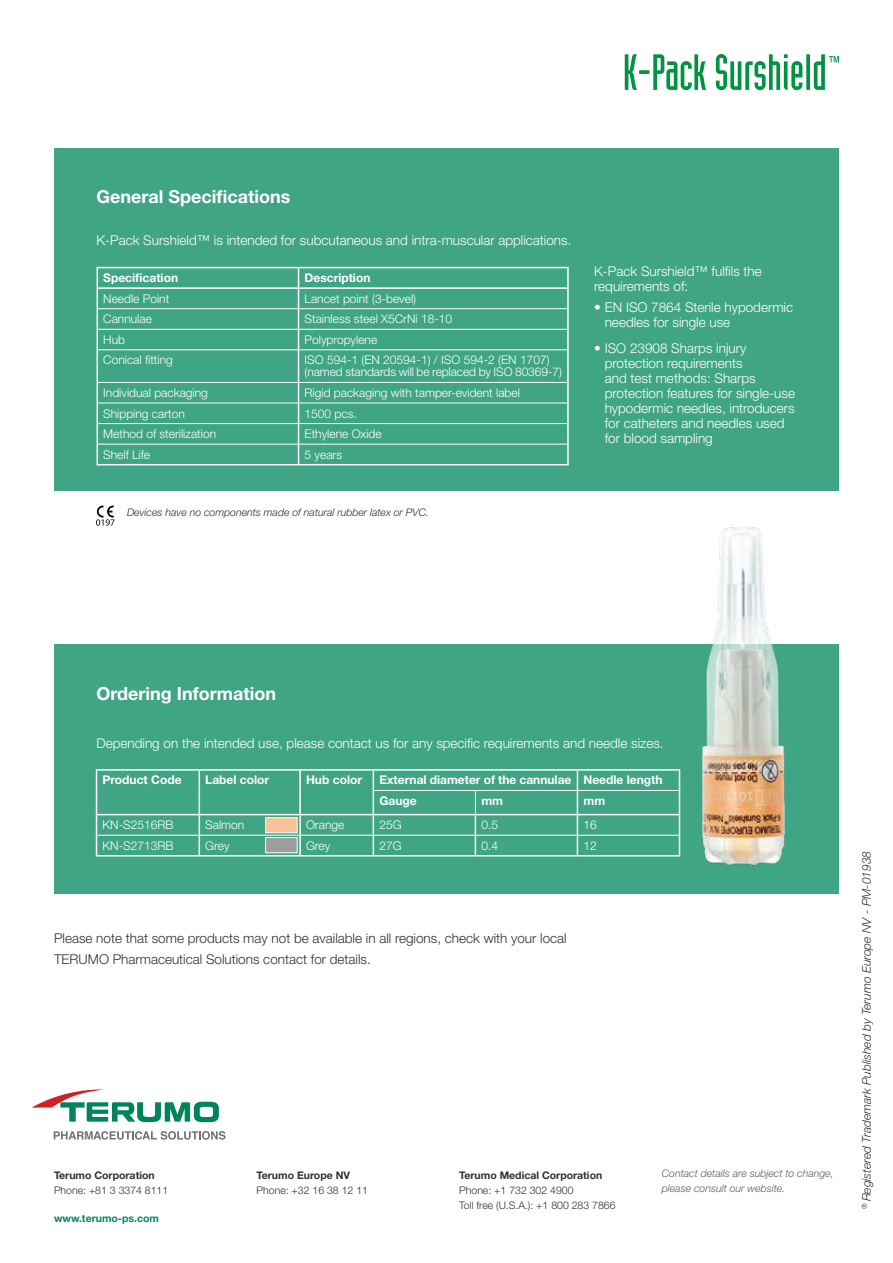
<style>
.page{position:relative;width:893px;height:1263px;background:#fff}
.page>*{position:absolute;margin:0;border:0;box-sizing:border-box;transform-origin:0 0}
.t1{font:700 18px "Helvetica Neue LT Std";color:#fff}
.t2{font:300 13.5px/15px "Helvetica Neue LT Std";color:#fff}
.t3{font:300 13.5px/21px "Helvetica Neue LT Std";color:#2c3039}
.t4{font:300 12px/12px "Helvetica Neue LT Std";color:#fff}
.t5{font:700 12px/20.5px "Helvetica Neue LT Std";color:#fff}
.t6{font:italic 300 12px "Helvetica Neue LT Std";color:#2c3039}
.t7{font:300 10.5px/15px "Helvetica Neue LT Std";color:#2c3039}
.t8{font:italic 300 10.5px/15px "Helvetica Neue LT Std";color:#5f5c63}
.t9{font:700 10.5px "Helvetica Neue LT Std";color:#2c3039}
.t10{font:italic 300 10.5px "Helvetica Neue LT Std";color:#2c3039}
.t11{font:700 10.5px "Helvetica Neue LT Std";color:#00875c}
</style>
<div class="page">
<div style="left:54px;top:148px;width:785px;height:342px;background:#40a584"></div>
<div style="left:54px;top:644px;width:785px;height:250px;background:#40a584"></div>
<hr style="left:567px;top:289px;width:2px;height:20px;background:#fff">
<hr style="left:567px;top:309px;width:2px;height:20px;background:#fff">
<hr style="left:567px;top:329px;width:2px;height:21px;background:#fff">
<hr style="left:97px;top:350px;width:1px;height:32px;background:#fff">
<hr style="left:567px;top:350px;width:2px;height:32px;background:#fff">
<hr style="left:567px;top:382px;width:2px;height:21px;background:#fff">
<hr style="left:567px;top:403px;width:2px;height:21px;background:#fff">
<hr style="left:567px;top:424px;width:2px;height:20px;background:#fff">
<svg style="left:97px;top:382px;width:1px;height:82px"></svg>
<hr style="left:567px;top:444px;width:2px;height:20px;background:#fff">
<hr style="left:97px;top:464px;width:202px;height:1px;background:#fff">
<hr style="left:299px;top:464px;width:270px;height:1px;background:#fff">
<hr style="left:98px;top:308px;width:200px;height:1px;background:#fff">
<hr style="left:299px;top:308px;width:268px;height:1px;background:#fff">
<hr style="left:98px;top:329px;width:200px;height:1px;background:#fff">
<hr style="left:299px;top:329px;width:268px;height:1px;background:#fff">
<hr style="left:98px;top:349px;width:200px;height:1px;background:#fff">
<hr style="left:299px;top:349px;width:268px;height:1px;background:#fff">
<hr style="left:98px;top:382px;width:200px;height:1px;background:#fff">
<hr style="left:299px;top:382px;width:268px;height:1px;background:#fff">
<hr style="left:98px;top:403px;width:200px;height:1px;background:#fff">
<hr style="left:299px;top:403px;width:268px;height:1px;background:#fff">
<hr style="left:98px;top:423px;width:200px;height:1px;background:#fff">
<hr style="left:299px;top:423px;width:268px;height:1px;background:#fff">
<hr style="left:98px;top:444px;width:200px;height:1px;background:#fff">
<hr style="left:299px;top:444px;width:268px;height:1px;background:#fff">
<hr style="left:97px;top:267px;width:202px;height:1px;background:#fff">
<svg style="left:97px;top:268px;width:1px;height:82px"></svg>
<hr style="left:299px;top:267px;width:270px;height:1px;background:#fff">
<svg style="left:567px;top:268px;width:2px;height:19px"></svg>
<hr style="left:97px;top:287px;width:202px;height:2px;background:#fff">
<hr style="left:299px;top:287px;width:270px;height:2px;background:#fff">
<svg style="left:298px;top:268px;width:1px;height:82px"></svg>
<hr style="left:298px;top:350px;width:1px;height:32px;background:#fff">
<svg style="left:298px;top:382px;width:1px;height:82px"></svg>
<hr style="left:299px;top:815px;width:2px;height:20px;background:#fff">
<hr style="left:299px;top:835px;width:2px;height:20px;background:#fff">
<hr style="left:97px;top:835px;width:102px;height:1px;background:#fff">
<hr style="left:200px;top:835px;width:100px;height:1px;background:#fff">
<hr style="left:300px;top:835px;width:73px;height:1px;background:#fff">
<hr style="left:373px;top:835px;width:102px;height:1px;background:#fff">
<hr style="left:475px;top:835px;width:102px;height:1px;background:#fff">
<hr style="left:577px;top:835px;width:102px;height:1px;background:#fff">
<svg style="left:299px;top:771px;width:2px;height:19px"></svg>
<svg style="left:373px;top:771px;width:1px;height:84px"></svg>
<svg style="left:577px;top:771px;width:1px;height:84px"></svg>
<hr style="left:299px;top:790px;width:2px;height:24px;background:#fff">
<svg style="left:199px;top:771px;width:1px;height:84px"></svg>
<hr style="left:96px;top:769px;width:103px;height:2px;background:#fff">
<hr style="left:199px;top:769px;width:101px;height:2px;background:#fff">
<hr style="left:300px;top:769px;width:73px;height:2px;background:#fff">
<svg style="left:96px;top:771px;width:1px;height:84px"></svg>
<hr style="left:96px;top:814px;width:103px;height:1px;background:#fff">
<hr style="left:199px;top:814px;width:101px;height:1px;background:#fff">
<hr style="left:300px;top:814px;width:73px;height:1px;background:#fff">
<hr style="left:373px;top:769px;width:102px;height:2px;background:#fff">
<hr style="left:475px;top:769px;width:102px;height:2px;background:#fff">
<hr style="left:577px;top:769px;width:103px;height:2px;background:#fff">
<hr style="left:373px;top:814px;width:102px;height:1px;background:#fff">
<hr style="left:475px;top:814px;width:102px;height:1px;background:#fff">
<hr style="left:577px;top:814px;width:103px;height:1px;background:#fff">
<hr style="left:374px;top:790px;width:101px;height:1px;background:#fff">
<hr style="left:475px;top:790px;width:102px;height:1px;background:#fff">
<svg style="left:475px;top:791px;width:1px;height:64px"></svg>
<hr style="left:577px;top:790px;width:102px;height:1px;background:#fff">
<hr style="left:96px;top:855px;width:103px;height:1px;background:#fff">
<hr style="left:199px;top:855px;width:101px;height:1px;background:#fff">
<hr style="left:300px;top:855px;width:73px;height:1px;background:#fff">
<hr style="left:373px;top:855px;width:102px;height:1px;background:#fff">
<hr style="left:475px;top:855px;width:102px;height:1px;background:#fff">
<hr style="left:577px;top:855px;width:103px;height:1px;background:#fff">
<div style="left:265px;top:817px;width:33px;height:16px;background:#f9c29a;border:1px solid #fff"></div>
<div style="left:265px;top:837px;width:33px;height:16px;background:#9e9d9d;border:1px solid #fff"></div>
<svg style="left:96px;top:506px;width:19px;height:20px"></svg>
<svg style="left:625px;top:54px;width:214px;height:36px"></svg>
<img style="left:590px;top:490px;width:249px;height:376px">
<svg style="left:54px;top:1131px;width:172px;height:9px"></svg>
<svg style="left:32px;top:1089px;width:187px;height:33px"></svg>
<h1 class="t1" style="left:97px;top:186px;width:195px">General Specifications</h1>
<p class="t2" style="left:97px;top:233px;width:476px">K-Pack Surshield™ is intended for subcutaneous and intra-muscular applications.</p>
<p class="t5" style="left:103px;top:267px;width:76px">Specification</p>
<p class="t5" style="left:305px;top:267px;width:67px">Description</p>
<p class="t4" style="left:103px;top:292px;width:68px">Needle Point</p>
<p class="t4" style="left:305px;top:292px;width:113px">Lancet point (3-bevel)</p>
<p class="t4" style="left:103px;top:313px;width:50px">Cannulae</p>
<p class="t4" style="left:305px;top:313px;width:149px">Stainless steel X5CrNi 18-10</p>
<p class="t4" style="left:103px;top:333px;width:23px">Hub</p>
<p class="t4" style="left:305px;top:333px;width:74px">Polypropylene</p>
<p class="t4" style="left:103px;top:354px;width:71px">Conical fitting</p>
<p class="t4" style="left:305px;top:354px;width:259px">ISO 594-1 (EN 20594-1) / ISO 594-2 (EN 1707) (named standards will be replaced by ISO 80369-7)</p>
<p class="t4" style="left:103px;top:386px;width:106px">Individual packaging</p>
<p class="t4" style="left:305px;top:386px;width:217px">Rigid packaging with tamper-evident label</p>
<p class="t4" style="left:103px;top:407px;width:83px">Shipping carton</p>
<p class="t4" style="left:305px;top:407px;width:54px">1500 pcs.</p>
<p class="t4" style="left:103px;top:428px;width:114px">Method of sterilization</p>
<p class="t4" style="left:305px;top:428px;width:79px">Ethylene Oxide</p>
<p class="t4" style="left:103px;top:448px;width:48px">Shelf Life</p>
<p class="t4" style="left:305px;top:448px;width:39px">5 years</p>
<p class="t10" style="left:127px;top:506px;width:303px">Devices have no components made of natural rubber latex or PVC.</p>
<p class="t2" style="left:594px;top:264px;width:169px">K-Pack Surshield™ fulfils the requirements of:</p>
<p class="t2" style="left:605px;top:300px;width:190px;text-indent:-11px">• EN ISO 7864 Sterile hypodermic needles for single use</p>
<p class="t2" style="left:605px;top:340px;width:192px;text-indent:-11px">• ISO 23908 Sharps injury protection requirements<br>and test methods: Sharps protection features for single-use hypodermic needles, introducers for catheters and needles used for blood sampling</p>
<h1 class="t1" style="left:97px;top:682px;width:181px">Ordering Information</h1>
<p class="t2" style="left:97px;top:735px;width:569px">Depending on the intended use, please contact us for any specific requirements and needle sizes.</p>
<p class="t5" style="left:103px;top:770px;width:81px">Product Code</p>
<p class="t5" style="left:205px;top:770px;width:65px">Label color</p>
<p class="t5" style="left:306px;top:770px;width:57px">Hub color</p>
<p class="t5" style="left:379px;top:770px;width:285px">External diameter of the cannulae Needle length<br>Gauge</p>
<p class="t5" style="left:481px;top:790px;width:23px">mm</p>
<p class="t5" style="left:583px;top:790px;width:23px">mm</p>
<p class="t4" style="left:103px;top:819px;width:72px">KN-S2516RB</p>
<p class="t4" style="left:205px;top:819px;width:41px">Salmon</p>
<p class="t4" style="left:306px;top:819px;width:40px">Orange</p>
<p class="t4" style="left:379px;top:819px;width:24px">25G</p>
<p class="t4" style="left:481px;top:819px;width:18px">0.5</p>
<p class="t4" style="left:583px;top:819px;width:15px">16</p>
<p class="t4" style="left:103px;top:839px;width:72px">KN-S2713RB</p>
<p class="t4" style="left:205px;top:839px;width:26px">Grey</p>
<p class="t4" style="left:306px;top:839px;width:26px">Grey</p>
<p class="t4" style="left:379px;top:839px;width:24px">27G</p>
<p class="t4" style="left:481px;top:839px;width:18px">0.4</p>
<p class="t4" style="left:583px;top:839px;width:15px">12</p>
<p class="t3" style="left:54px;top:927px;width:514px">Please note that some products may not be available in all regions, check with your local<br>TERUMO Pharmaceutical Solutions contact for details.</p>
<p class="t9" style="left:54px;top:1168px;width:102px">Terumo Corporation</p>
<p class="t7" style="left:54px;top:1182px;width:116px">Phone: +81 3 3374 8111</p>
<p class="t11" style="left:54px;top:1211px;width:107px">www.terumo-ps.com</p>
<p class="t9" style="left:257px;top:1168px;width:95px">Terumo Europe NV</p>
<p class="t7" style="left:257px;top:1182px;width:113px">Phone: +32 16 38 12 11</p>
<p class="t9" style="left:459px;top:1168px;width:145px">Terumo Medical Corporation</p>
<p class="t7" style="left:459px;top:1182px;width:158px">Phone: +1 732 302 4900<br>Toll free (U.S.A.): +1 800 283 7866</p>
<p class="t8" style="left:662px;top:1165px;width:173px">Contact details are subject to change, please consult our website.</p>
<p class="t6" style="left:859px;top:1209px;width:360px;rotate:-90deg"><sup>®</sup> Registered Trademark Published by Terumo Europe NV - PM-01938</p>
</div>
